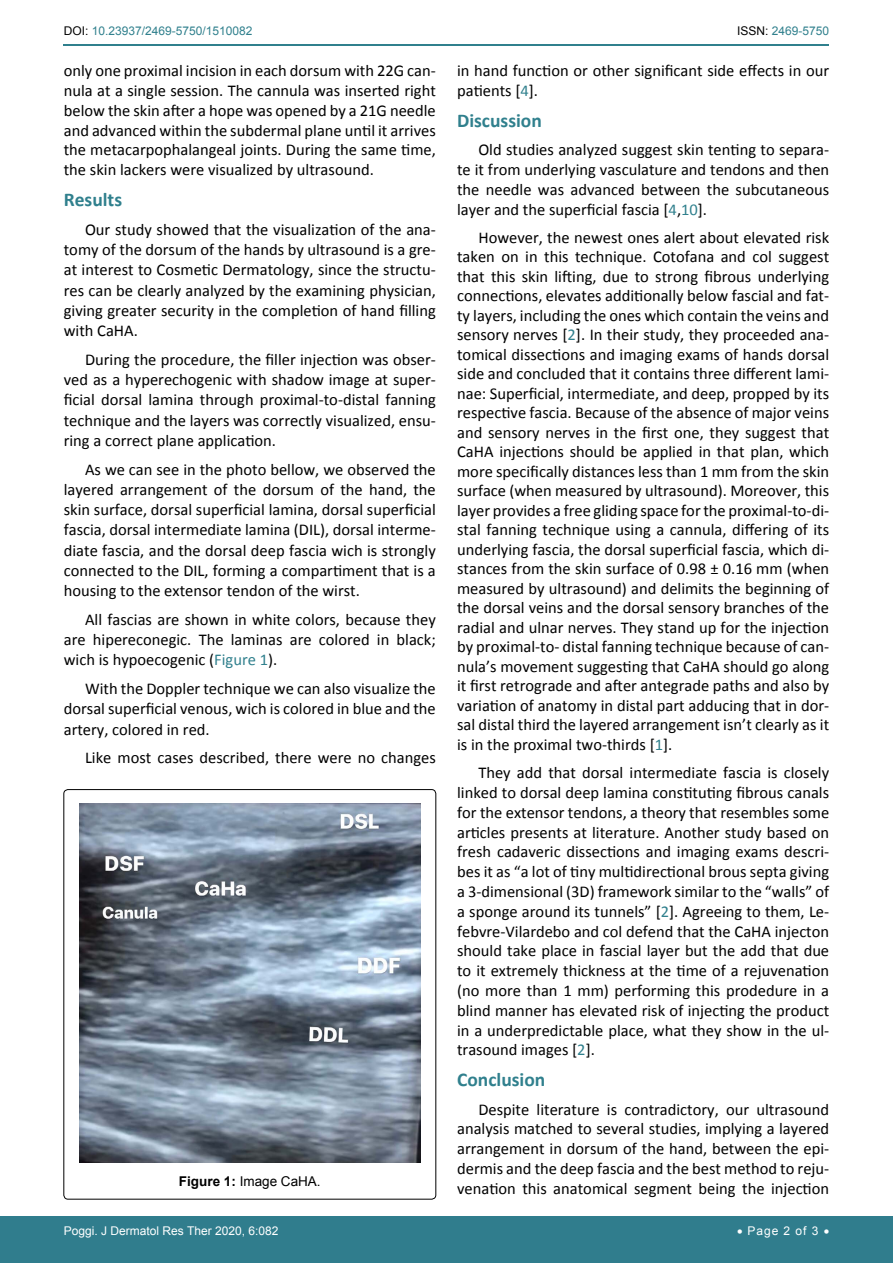
<style>
.page{position:relative;width:893px;height:1263px;background:#fff}
.page>*{position:absolute;margin:0;border:0;box-sizing:border-box;transform-origin:0 0}
.t1{font:700 19.5px "Calibri";color:#30808d}
.t2{font:16.5px/19.8px "Calibri";color:#000;text-align:justify}
.t3{font:13.5px "Arial";color:#000}
.t4{font:12px "Arial";color:#30808d}
.t5{font:12px "Arial";color:#fff}
.s1{color:#000}
.s2{color:#30808d}
.s3{font-weight:700}
</style>
<div class="page">
<hr style="left:64px;top:44px;width:765px;height:2px;background:#30808d">
<div style="left:0;top:1216px;width:893px;height:47px;background:#307d8d"></div>
<div style="left:64px;top:789px;width:372px;height:410px;border:1px solid #000;border-radius:4px"></div>
<img style="left:79px;top:803px;width:342px;height:360px">
<p class="t4" style="left:64px;top:23px;width:190px"><span class="s1">DOI:</span> 10.23937/2469-5750/1510082</p>
<p class="t4" style="left:737px;top:23px;width:94px"><span class="s1">ISSN:</span> 2469-5750</p>
<p class="t2" style="left:64px;top:61px;width:374px">only one proximal incision in each dorsum with 22G can&shy;nula at a single session. The cannula was inserted right below the skin after a hope was opened by a 21G needle and advanced within the subdermal plane until it arrives the metacarpophalangeal joints. During the same time, the skin lackers were visualized by ultrasound.</p>
<p class="t1" style="left:64px;top:187px;width:60px">Results</p>
<p class="t2" style="left:64px;top:219px;width:374px;line-height:20.2px;text-indent:21px">Our study showed that the visualization of the ana&shy;tomy of the dorsum of the hands by ultrasound is a gre&shy;at interest to Cosmetic Dermatology, since the structu&shy;res can be clearly analyzed by the examining physician, giving greater security in the completion of hand filling with CaHA.</p>
<p class="t2" style="left:64px;top:349px;width:374px;line-height:20.2px;text-indent:21px">During the procedure, the filler injection was obser&shy;ved as a hyperechogenic with shadow image at super&shy;ficial dorsal lamina through proximal-to-distal fanning technique and the layers was correctly visualized, ensu&shy;ring a correct plane application.</p>
<p class="t2" style="left:64px;top:459px;width:374px;line-height:20.2px;text-indent:21px">As we can see in the photo bellow, we observed the layered arrangement of the dorsum of the hand, the skin surface, dorsal superficial lamina, dorsal superficial fascia, dorsal intermediate lamina (DIL), dorsal interme&shy;diate fascia, and the dorsal deep fascia wich is strongly connected to the DIL, forming a compartiment that is a housing to the extensor tendon of the wirst.</p>
<p class="t2" style="left:64px;top:609px;width:374px;line-height:20.2px;text-indent:21px">All fascias are shown in white colors, because they are hipereconegic. The laminas are colored in black; wich is hypoecogenic (<span class="s2">Figure 1</span>).</p>
<p class="t2" style="left:64px;top:679px;width:374px;line-height:20.2px;text-indent:21px">With the Doppler technique we can also visualize the dorsal superficial venous, wich is colored in blue and the artery, colored in red.</p>
<p class="t2" style="left:85px;top:748px;width:352px">Like most cases described, there were no changes</p>
<p class="t3" style="left:179px;top:1172px;width:143px"><span class="s3">Figure 1:</span> Image CaHA.</p>
<p class="t2" style="left:457px;top:61px;width:374px">in hand function or other significant side effects in our patients [<span class="s2">4</span>].</p>
<p class="t1" style="left:457px;top:108px;width:86px">Discussion</p>
<p class="t2" style="left:457px;top:140px;width:374px;text-indent:21px">Old studies analyzed suggest skin tenting to separa&shy;te it from underlying vasculature and tendons and then the needle was advanced between the subcutaneous layer and the superficial fascia [<span class="s2">4</span>,<span class="s2">10</span>].</p>
<p class="t2" style="left:457px;top:227px;width:374px;text-indent:21px">However, the newest ones alert about elevated risk taken on in this technique. Cotofana and col suggest that this skin lifting, due to strong fibrous underlying connections, elevates additionally below fascial and fat&shy;ty layers, including the ones which contain the veins and sensory nerves [<span class="s2">2</span>]. In their study, they proceeded ana&shy;tomical dissections and imaging exams of hands dorsal side and concluded that it contains three different lami&shy;nae: Superficial, intermediate, and deep, propped by its respective fascia. Because of the absence of major veins and sensory nerves in the first one, they suggest that CaHA injections should be applied in that plan, which more specifically distances less than 1 mm from the skin surface (when measured by ultrasound). Moreover, this layer provides a free gliding space for the proximal-to-di&shy;stal fanning technique using a cannula, differing of its underlying fascia, the dorsal superficial fascia, which di&shy;stances from the skin surface of 0.98 ± 0.16 mm (when measured by ultrasound) and delimits the beginning of the dorsal veins and the dorsal sensory branches of the radial and ulnar nerves. They stand up for the injection by proximal-to- distal fanning technique because of can&shy;nula’s movement suggesting that CaHA should go along it first retrograde and after antegrade paths and also by variation of anatomy in distal part adducing that in dor&shy;sal distal third the layered arrangement isn’t clearly as it is in the proximal two-thirds [<span class="s2">1</span>].</p>
<p class="t2" style="left:457px;top:763px;width:374px;text-indent:21px">They add that dorsal intermediate fascia is closely linked to dorsal deep lamina constituting fibrous canals for the extensor tendons, a theory that resembles some articles presents at literature. Another study based on fresh cadaveric dissections and imaging exams descri&shy;bes it as “a lot of tiny multidirectional brous septa giving a 3-dimensional (3D) framework similar to the “walls” of a sponge around its tunnels” [<span class="s2">2</span>]. Agreeing to them, Le&shy;febvre-Vilardebo and col defend that the CaHA injecton should take place in fascial layer but the add that due to it extremely thickness at the time of a rejuvenation (no more than 1 mm) performing this prodedure in a blind manner has elevated risk of injecting the product in a underpredictable place, what they show in the ul&shy;trasound images [<span class="s2">2</span>].</p>
<p class="t1" style="left:457px;top:1067px;width:90px">Conclusion</p>
<p class="t2" style="left:457px;top:1099px;width:374px;text-indent:21px">Despite literature is contradictory, our ultrasound analysis matched to several studies, implying a layered arrangement in dorsum of the hand, between the epi&shy;dermis and the deep fascia and the best method to reju&shy;venation this anatomical segment being the injection</p>
<p class="t5" style="left:64px;top:1223px;width:216px">Poggi. J Dermatol Res Ther 2020, 6:082</p>
<p class="t5" style="left:737px;top:1223px;width:94px">• Page 2 of 3 •</p>
</div>
